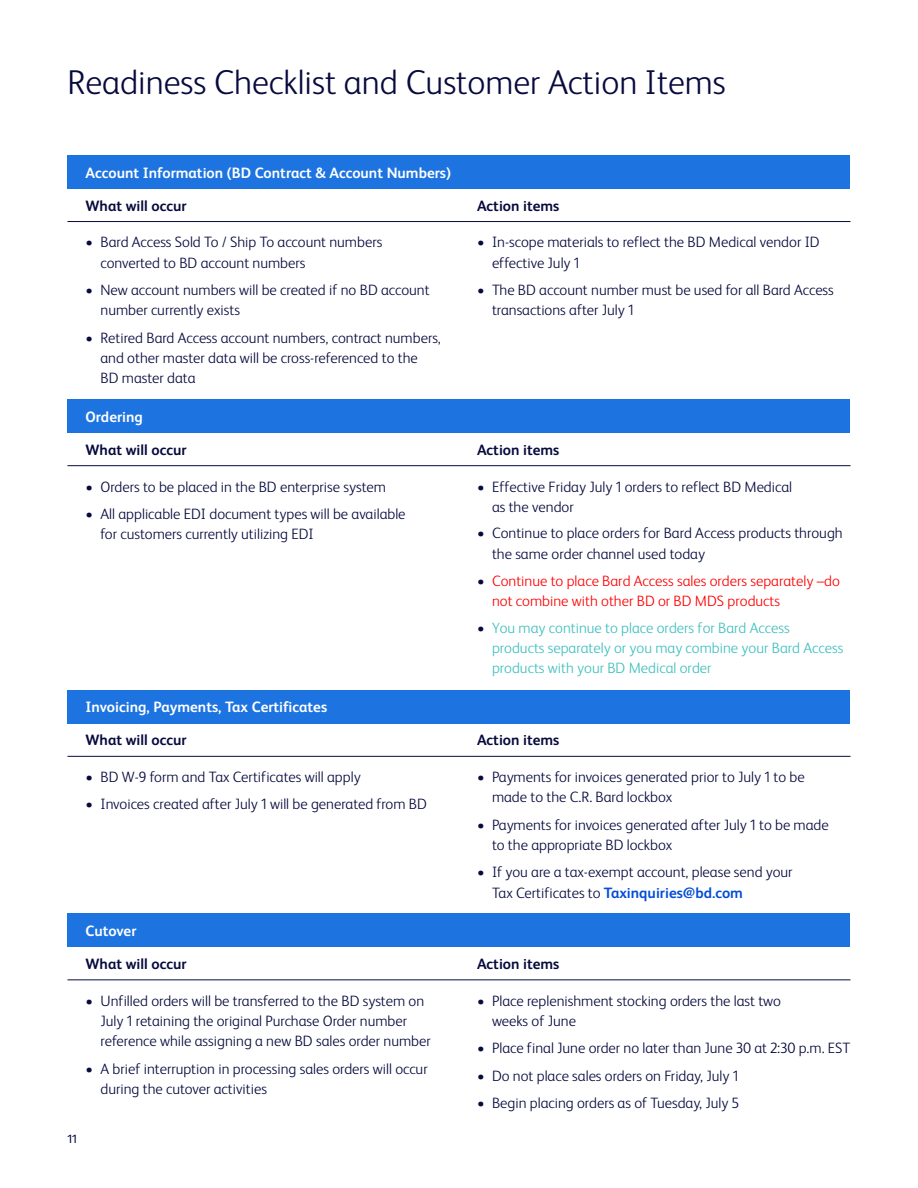
<style>
.page{position:relative;width:918px;height:1188px;background:#fff}
.page>*{position:absolute;margin:0;border:0;box-sizing:border-box;transform-origin:0 0}
.t1{font:300 34.5px "FS Albert Pro";color:#060a3d}
.t2{font:300 15px/20.2px "FS Albert Pro";color:#060a3d}
.t3{font:300 15px/20.2px "FS Albert Pro";color:#40bfbf}
.t4{font:700 15px "FS Albert Pro";color:#060a3d}
.t5{font:700 15px "FS Albert Pro";color:#fff}
.t6{font:300 15px/20.2px "FS Albert Pro";color:#f00}
.t7{font:12px "FS Albert Pro";color:#060a3d}
.s1{color:#060a3d}
.s2{font-weight:700;color:#044ed7}
</style>
<div class="page">
<div style="left:68px;top:155px;width:782px;height:33px;background:#1d74e1"></div>
<div style="left:68px;top:399px;width:782px;height:33px;background:#1d74e1"></div>
<div style="left:68px;top:690px;width:782px;height:33px;background:#1d74e1"></div>
<div style="left:68px;top:914px;width:782px;height:33px;background:#1d74e1"></div>
<hr style="left:68px;top:221px;width:782px;height:1px;background:#060a3d">
<hr style="left:68px;top:465px;width:782px;height:1px;background:#060a3d">
<hr style="left:68px;top:756px;width:782px;height:1px;background:#060a3d">
<hr style="left:68px;top:980px;width:782px;height:1px;background:#060a3d">
<h1 class="t1" style="left:68px;top:59px;width:660px">Readiness Checklist and Customer Action Items</h1>
<p class="t5" style="left:86px;top:162px;width:367px">Account Information (BD Contract &amp; Account Numbers)</p>
<p class="t4" style="left:86px;top:195px;width:103px">What will occur</p>
<p class="t2" style="left:100px;top:231px;width:283px;text-indent:-15px">• Bard Access Sold To / Ship To account numbers converted to BD account numbers</p>
<p class="t2" style="left:100px;top:279px;width:331px;text-indent:-15px">• New account numbers will be created if no BD account number currently exists</p>
<p class="t2" style="left:100px;top:326px;width:342px;text-indent:-15px">• Retired Bard Access account numbers, contract numbers, and other master data will be cross-referenced to the<br>BD master data</p>
<p class="t5" style="left:86px;top:406px;width:59px">Ordering</p>
<p class="t4" style="left:86px;top:439px;width:103px">What will occur</p>
<p class="t2" style="left:86px;top:475px;width:302px">• Orders to be placed in the BD enterprise system</p>
<p class="t2" style="left:100px;top:503px;width:307px;text-indent:-15px">• All applicable EDI document types will be available for customers currently utilizing EDI</p>
<p class="t5" style="left:86px;top:697px;width:243px">Invoicing, Payments, Tax Certificates</p>
<p class="t4" style="left:86px;top:730px;width:103px">What will occur</p>
<p class="t2" style="left:86px;top:766px;width:277px">• BD W-9 form and Tax Certificates will apply</p>
<p class="t2" style="left:86px;top:793px;width:343px">• Invoices created after July 1 will be generated from BD</p>
<p class="t5" style="left:86px;top:920px;width:53px">Cutover</p>
<p class="t4" style="left:86px;top:953px;width:103px">What will occur</p>
<p class="t2" style="left:100px;top:990px;width:332px;text-indent:-15px">• Unfilled orders will be transferred to the BD system on<br>July 1 retaining the original Purchase Order number reference while assigning a new BD sales order number</p>
<p class="t2" style="left:100px;top:1057px;width:329px;text-indent:-15px">• A brief interruption in processing sales orders will occur during the cutover activities</p>
<p class="t7" style="left:68px;top:1131px;width:11px">11</p>
<p class="t4" style="left:477px;top:195px;width:84px">Action items</p>
<p class="t2" style="left:492px;top:231px;width:329px;text-indent:-15px">• In-scope materials to reflect the BD Medical vendor ID effective July 1</p>
<p class="t2" style="left:492px;top:279px;width:343px;text-indent:-15px">• The BD account number must be used for all Bard Access transactions after July 1</p>
<p class="t4" style="left:477px;top:439px;width:84px">Action items</p>
<p class="t2" style="left:492px;top:475px;width:302px;text-indent:-15px">• Effective Friday July 1 orders to reflect BD Medical as the vendor</p>
<p class="t2" style="left:492px;top:522px;width:352px;text-indent:-15px">• Continue to place orders for Bard Access products through the same order channel used today</p>
<p class="t6" style="left:492px;top:570px;width:349px;text-indent:-15px"><span class="s1">•</span> Continue to place Bard Access sales orders separately –do not combine with other BD or BD MDS products</p>
<p class="t3" style="left:492px;top:616px;width:353px;text-indent:-15px"><span class="s1">•</span> You may continue to place orders for Bard Access products separately or you may combine your Bard Access products with your BD Medical order</p>
<p class="t4" style="left:477px;top:730px;width:84px">Action items</p>
<p class="t2" style="left:492px;top:766px;width:314px;text-indent:-15px">• Payments for invoices generated prior to July 1 to be made to the C.R. Bard lockbox</p>
<p class="t2" style="left:492px;top:814px;width:338px;text-indent:-15px">• Payments for invoices generated after July 1 to be made to the appropriate BD lockbox</p>
<p class="t2" style="left:492px;top:861px;width:302px;text-indent:-15px">• If you are a tax-exempt account, please send your<br>Tax Certificates to <span class="s2">Taxinquiries@bd.com</span></p>
<p class="t4" style="left:477px;top:953px;width:84px">Action items</p>
<p class="t2" style="left:492px;top:990px;width:291px;text-indent:-15px">• Place replenishment stocking orders the last two weeks of June</p>
<p class="t2" style="left:477px;top:1037px;width:375px">• Place final June order no later than June 30 at 2:30 p.m. EST</p>
<p class="t2" style="left:477px;top:1064px;width:263px">• Do not place sales orders on Friday, July 1</p>
<p class="t2" style="left:477px;top:1092px;width:263px">• Begin placing orders as of Tuesday, July 5</p>
</div>
